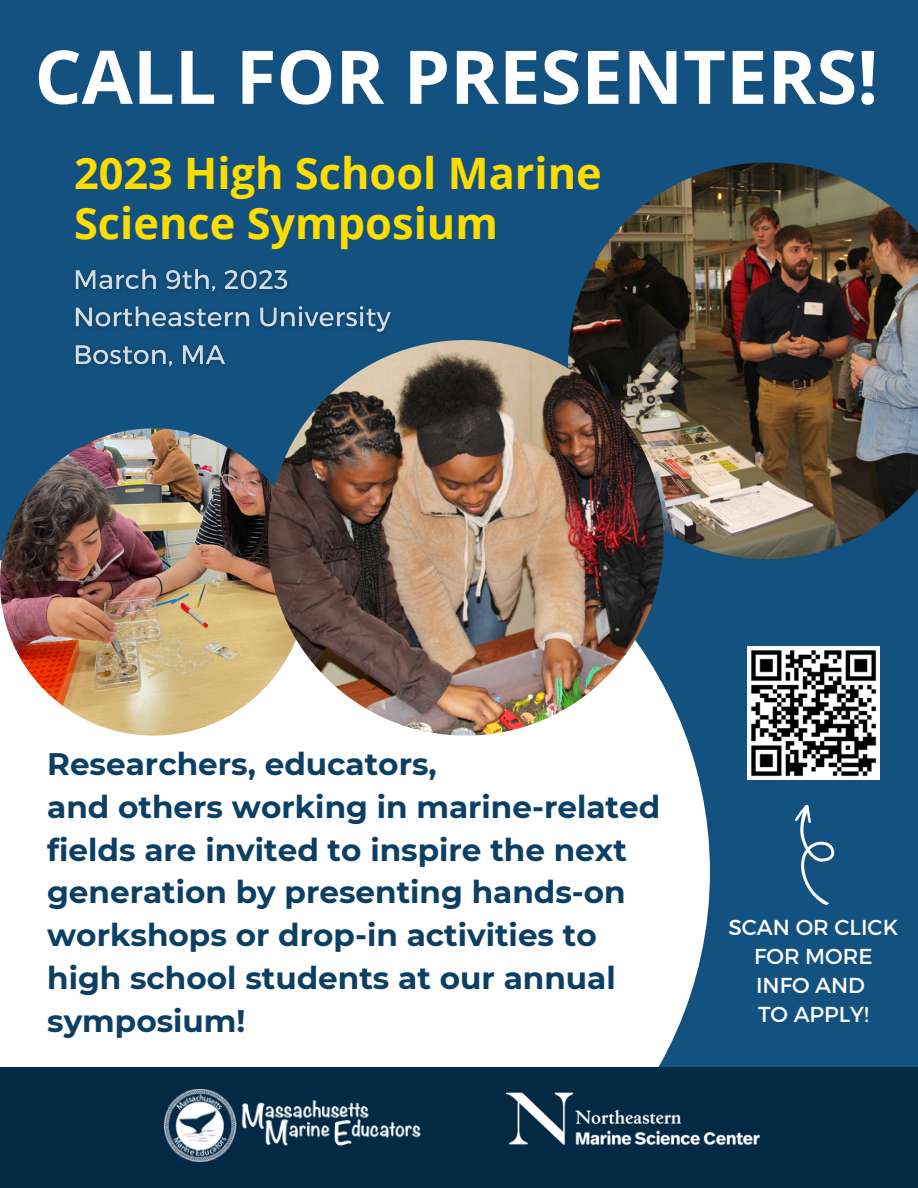
<style>
.page{position:relative;width:918px;height:1188px;background:#125180}
.page>*{position:absolute;margin:0;border:0;box-sizing:border-box;transform-origin:0 0}
.t1{font:700 74.1px "Open Sans";color:#fff}
.t2{font:700 43.35px/50.4px "Open Sans";color:#fddc00}
.t3{font:700 31.05px/42.8px "Montserrat";color:#0c3f64}
.t4{font:21.6px/29.2px "Montserrat";color:#fdfdfd;text-align:center}
</style>
<div class="page">
<div style="left:0;top:560px;width:710px;height:507px;background:#fff"></div>
<div style="left:0;top:1067px;width:918px;height:121px;background:#032944"></div>
<img style="left:568px;top:163px;width:350px;height:396px">
<img style="left:0;top:428px;width:307px;height:308px;border-radius:50%">
<img style="left:268px;top:340px;width:396px;height:396px;border-radius:50%">
<img style="left:420px;top:1092px;width:340px;height:54px">
<img style="left:165px;top:1089px;width:255px;height:72px">
<svg style="left:795px;top:804px;width:40px;height:101px"></svg>
<img style="left:747px;top:647px;width:133px;height:132px">
<img style="left:75px;top:269px;width:323px;height:109px">
<h1 class="t1" style="left:35px;top:25px;width:845px">CALL FOR PRESENTERS!</h1>
<h2 class="t2" style="left:74px;top:147px;width:529px">2023 High School Marine<br>Science Symposium</h2>
<p class="t3" style="left:47px;top:743px;width:615px">Researchers, educators,<br>and others working in marine-related fields are invited to inspire the next generation by presenting hands-on workshops or drop-in activities to high school students at our annual symposium!</p>
<p class="t4" style="left:728px;top:911px;width:171px">SCAN OR CLICK<br>FOR MORE<br>INFO AND<br>TO APPLY!</p>
</div>
